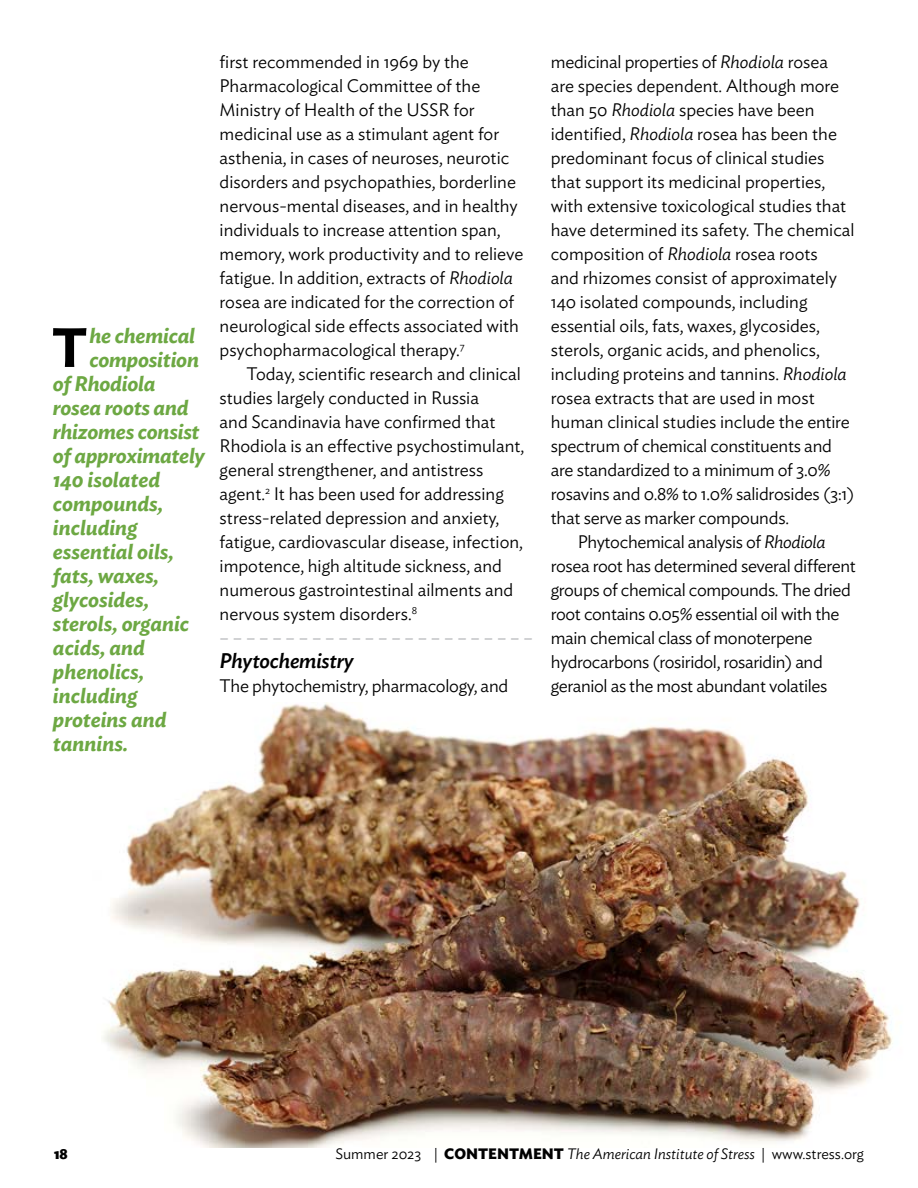
<style>
.page{position:relative;width:918px;height:1188px;background:#fff}
.page>*{position:absolute;margin:0;border:0;box-sizing:border-box;transform-origin:0 0}
.t1{font:600 54.75px "Ideal Sans";color:#000}
.t2{font:italic 600 21px "Ideal Sans";color:#6da843}
.t3{font:italic 500 21px "Ideal Sans";letter-spacing:-.01em;color:#000}
.t4{font:300 18px/24px "Ideal Sans";color:#000}
.t5{font:300 18px "Ideal Sans";letter-spacing:-.02em;color:#000}
.t6{font:300 18px "Ideal Sans";color:#a7a9ac}
.t7{font:italic 300 15px "Ideal Sans";color:#000}
.t8{font:700 15px "Ideal Sans";color:#000}
.s1{font-style:italic}
.s2{font-style:normal}
.s3{font-weight:700;font-style:normal}
</style>
<div class="page">
<img style="left:103px;top:702px;width:790px;height:446px">
<h1 class="t1" style="left:52px;top:305px;width:38px">T</h1>
<p class="t2" style="left:90px;top:319px;width:107px">he chemical</p>
<p class="t2" style="left:90px;top:343px;width:111px">composition</p>
<p class="t2" style="left:53px;top:367px;width:104px">of Rhodiola</p>
<p class="t2" style="left:53px;top:391px;width:137px">rosea roots and</p>
<p class="t2" style="left:53px;top:415px;width:148px">rhizomes consist</p>
<p class="t2" style="left:53px;top:439px;width:153px">of approximately</p>
<p class="t2" style="left:53px;top:463px;width:109px">140 isolated</p>
<p class="t2" style="left:53px;top:487px;width:112px">compounds,</p>
<p class="t2" style="left:53px;top:511px;width:86px">including</p>
<p class="t2" style="left:53px;top:535px;width:122px">essential oils,</p>
<p class="t2" style="left:53px;top:559px;width:107px">fats, waxes,</p>
<p class="t2" style="left:53px;top:583px;width:98px">glycosides,</p>
<p class="t2" style="left:53px;top:607px;width:138px">sterols, organic</p>
<p class="t2" style="left:53px;top:631px;width:93px">acids, and</p>
<p class="t2" style="left:53px;top:655px;width:93px">phenolics,</p>
<p class="t2" style="left:53px;top:679px;width:86px">including</p>
<p class="t2" style="left:53px;top:703px;width:115px">proteins and</p>
<p class="t2" style="left:53px;top:727px;width:77px">tannins.</p>
<p class="t4" style="left:220px;top:49px;width:305px">first recommended in 1969 by the Pharmacological Committee of the Ministry of Health of the USSR for medicinal use as a stimulant agent for asthenia, in cases of neuroses, neurotic disorders and psychopathies, borderline nervous-mental diseases, and in healthy individuals to increase attention span, memory, work productivity and to relieve fatigue. In addition, extracts of <span class="s1">Rhodiola </span>rosea are indicated for the correction of neurological side effects associated with psychopharmacological therapy.<sup>7</sup></p>
<p class="t4" style="left:220px;top:361px;width:306px;text-indent:27px">Today, scientific research and clinical studies largely conducted in Russia<br>and Scandinavia have confirmed that Rhodiola is an effective psychostimulant, general strengthener, and antistress agent.<sup>2</sup> It has been used for addressing stress-related depression and anxiety, fatigue, cardiovascular disease, infection, impotence, high altitude sickness, and numerous gastrointestinal ailments and nervous system disorders.<sup>8</sup></p>
<p class="t6" style="left:220px;top:624px;width:315px">– – – – – – – – – – – – – – – – – – – – – – – –</p>
<p class="t3" style="left:220px;top:645px;width:136px">Phytochemistry</p>
<p class="t4" style="left:220px;top:673px;width:290px">The phytochemistry, pharmacology, and</p>
<p class="t4" style="left:551px;top:49px;width:279px">medicinal properties of <span class="s1">Rhodiola</span> rosea</p>
<p class="t4" style="left:551px;top:73px;width:290px">are species dependent. Although more</p>
<p class="t4" style="left:551px;top:97px;width:265px">than 50 <span class="s1">Rhodiola</span> species have been</p>
<p class="t4" style="left:551px;top:121px;width:288px">identified, <span class="s1">Rhodiola</span> rosea has been the</p>
<p class="t4" style="left:551px;top:145px;width:275px">predominant focus of clinical studies</p>
<p class="t4" style="left:551px;top:169px;width:276px">that support its medicinal properties,</p>
<p class="t4" style="left:551px;top:193px;width:297px">with extensive toxicological studies that</p>
<p class="t4" style="left:551px;top:217px;width:305px">have determined its safety. The chemical</p>
<p class="t4" style="left:551px;top:241px;width:269px">composition of <span class="s1">Rhodiola</span> rosea roots</p>
<p class="t4" style="left:551px;top:265px;width:288px">and rhizomes consist of approximately</p>
<p class="t4" style="left:551px;top:289px;width:258px">140 isolated compounds, including</p>
<p class="t4" style="left:551px;top:313px;width:271px">essential oils, fats, waxes, glycosides,</p>
<p class="t4" style="left:551px;top:337px;width:270px">sterols, organic acids, and phenolics,</p>
<p class="t4" style="left:551px;top:361px;width:298px">including proteins and tannins. <span class="s1">Rhodiola</span></p>
<p class="t4" style="left:551px;top:385px;width:265px">rosea extracts that are used in most</p>
<p class="t4" style="left:551px;top:409px;width:300px">human clinical studies include the entire</p>
<p class="t4" style="left:551px;top:432px;width:283px">spectrum of chemical constituents and</p>
<p class="t4" style="left:551px;top:456px;width:281px">are standardized to a minimum of 3.0%</p>
<p class="t4" style="left:551px;top:480px;width:305px">rosavins and 0.8% to 1.0% salidrosides (3:1)</p>
<p class="t4" style="left:551px;top:504px;width:240px">that serve as marker compounds.</p>
<p class="t5" style="left:578px;top:528px;width:249px">Phytochemical analysis of <span class="s1">Rhodiola</span></p>
<p class="t5" style="left:551px;top:552px;width:307px">rosea root has determined several different</p>
<p class="t5" style="left:551px;top:576px;width:302px">groups of chemical compounds. The dried</p>
<p class="t5" style="left:551px;top:600px;width:290px">root contains 0.05% essential oil with the</p>
<p class="t5" style="left:551px;top:624px;width:263px">main chemical class of monoterpene</p>
<p class="t5" style="left:551px;top:648px;width:274px">hydrocarbons (rosiridol, rosaridin) and</p>
<p class="t5" style="left:551px;top:672px;width:278px">geraniol as the most abundant volatiles</p>
<p class="t8" style="left:54px;top:1142px;width:15px">18</p>
<p class="t7" style="left:335px;top:1143px;width:530px"><span class="s2">Summer 2023 |</span> <span class="s3">CONTENTMENT</span> The American Institute of Stress <span class="s2">| www.stress.org</span></p>
</div>
